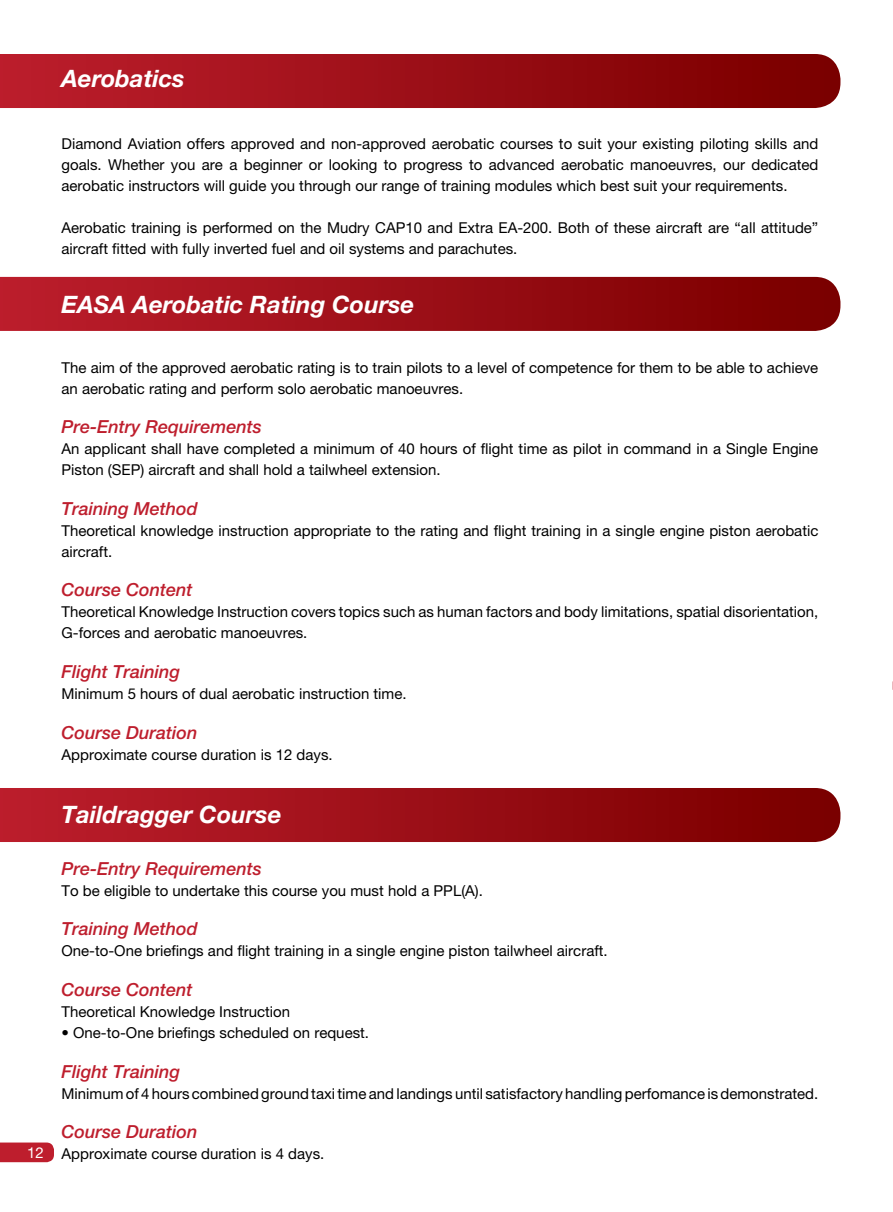
<style>
.page{position:relative;width:893px;height:1212px;background:#fff}
.page>*{position:absolute;margin:0;border:0;box-sizing:border-box;transform-origin:0 0}
.t1{font:italic 700 24px "Helvetica Neue LT Pro";color:#fff}
.t2{font:italic 500 18px "Helvetica Neue LT Pro";color:#be1e2d}
.t3{font:15px/21px "Helvetica Neue LT Pro";color:#000}
.t4{font:15px "Helvetica Neue LT Pro";color:#fff}
</style>
<div class="page">
<svg style="left:0;top:1142px;width:54px;height:20px"></svg>
<svg style="left:0;top:54px;width:840px;height:54px;background:#9b0f17"></svg>
<svg style="left:0;top:277px;width:840px;height:54px;background:#9b0f17"></svg>
<svg style="left:0;top:788px;width:840px;height:54px;background:#9b0f17"></svg>
<h1 class="t1" style="left:62px;top:63px;width:125px">Aerobatics</h1>
<p class="t4" style="left:27px;top:1143px;width:18px">12</p>
<p class="t3" style="left:62px;top:133px;width:758px;text-align:justify">Diamond Aviation offers approved and non-approved aerobatic courses to suit your existing piloting skills and goals. Whether you are a beginner or looking to progress to advanced aerobatic manoeuvres, our dedicated aerobatic instructors will guide you through our range of training modules which best suit your requirements.</p>
<p class="t3" style="left:62px;top:217px;width:758px">Aerobatic training is performed on the Mudry CAP10 and Extra EA-200. Both of these aircraft are “all attitude” aircraft fitted with fully inverted fuel and oil systems and parachutes.</p>
<h1 class="t1" style="left:62px;top:289px;width:354px">EASA Aerobatic Rating Course</h1>
<p class="t3" style="left:62px;top:356px;width:758px">The aim of the approved aerobatic rating is to train pilots to a level of competence for them to be able to achieve an aerobatic rating and perform solo aerobatic manoeuvres.</p>
<p class="t2" style="left:62px;top:416px;width:202px">Pre-Entry Requirements</p>
<p class="t3" style="left:62px;top:438px;width:758px">An applicant shall have completed a minimum of 40 hours of flight time as pilot in command in a Single Engine<br>Piston (SEP) aircraft and shall hold a tailwheel extension.</p>
<p class="t2" style="left:62px;top:498px;width:138px">Training Method</p>
<p class="t3" style="left:62px;top:520px;width:758px">Theoretical knowledge instruction appropriate to the rating and flight training in a single engine piston aerobatic aircraft.</p>
<p class="t2" style="left:62px;top:579px;width:133px">Course Content</p>
<p class="t3" style="left:62px;top:601px;width:758px">Theoretical Knowledge Instruction covers topics such as human factors and body limitations, spatial disorientation,<br>G-forces and aerobatic manoeuvres.</p>
<p class="t2" style="left:62px;top:661px;width:120px">Flight Training</p>
<p class="t3" style="left:62px;top:683px;width:344px">Minimum 5 hours of dual aerobatic instruction time.</p>
<p class="t2" style="left:62px;top:721px;width:138px">Course Duration</p>
<p class="t3" style="left:62px;top:743px;width:270px">Approximate course duration is 12 days.</p>
<h1 class="t1" style="left:62px;top:800px;width:222px">Taildragger Course</h1>
<p class="t2" style="left:62px;top:858px;width:202px">Pre-Entry Requirements</p>
<p class="t3" style="left:62px;top:880px;width:420px">To be eligible to undertake this course you must hold a PPL(A).</p>
<p class="t2" style="left:62px;top:918px;width:138px">Training Method</p>
<p class="t3" style="left:62px;top:940px;width:545px">One-to-One briefings and flight training in a single engine piston tailwheel aircraft.</p>
<p class="t2" style="left:62px;top:979px;width:133px">Course Content</p>
<p class="t3" style="left:62px;top:1001px;width:230px">Theoretical Knowledge Instruction</p>
<p class="t3" style="left:62px;top:1022px;width:307px">• One-to-One briefings scheduled on request.</p>
<p class="t2" style="left:62px;top:1060px;width:120px">Flight Training</p>
<p class="t3" style="left:62px;top:1082px;width:756px">Minimum of 4 hours combined ground taxi time and landings until satisfactory handling perfomance is demonstrated.</p>
<p class="t2" style="left:62px;top:1121px;width:138px">Course Duration</p>
<p class="t3" style="left:62px;top:1143px;width:262px">Approximate course duration is 4 days.</p>
</div>
